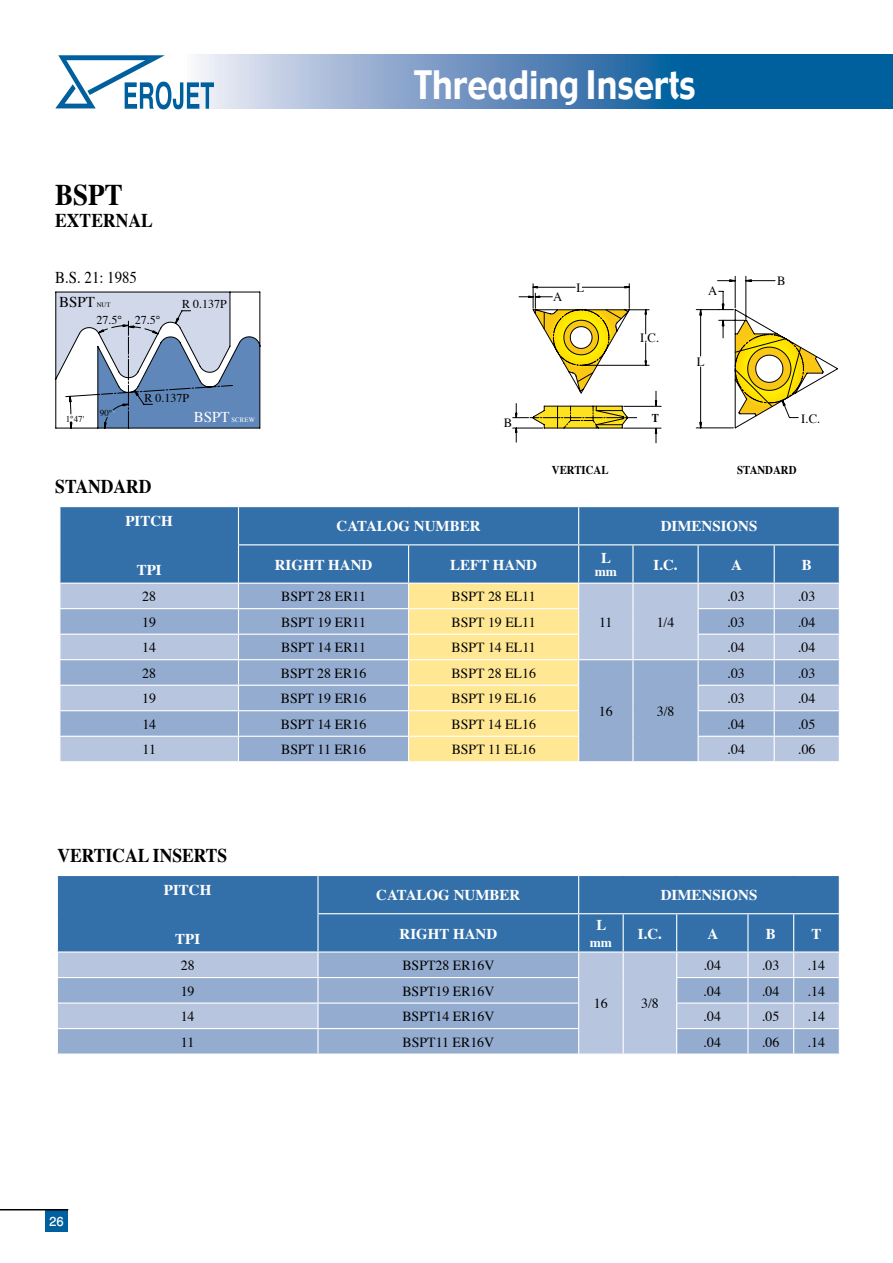
<style>
.page{position:relative;width:893px;height:1263px;background:#fff}
.page>*{position:absolute;margin:0;border:0;box-sizing:border-box;transform-origin:0 0}
.t1{font:38.25px "Gadget";color:#fff;scale:.89 1}
.t2{font:700 30px "Times";color:#000;scale:.9 1}
.t3{font:700 19.5px "Times";color:#000;scale:.9 1}
.t4{font:500 18px "Win Soft Pro";color:#fff}
.t5{font:16.5px "Times";color:#000;scale:.9 1}
.t6{font:700 15px "Times";color:#fff}
.t7{font:15px "Times";color:#000}
.t8{font:15px "Times";color:#fff}
.t9{font:13.8px "Times";color:#000}
.t10{font:700 13.5px "Times";color:#fff}
.t11{font:12.6px "Times";color:#000}
.t12{font:12px "Times";color:#000}
.t13{font:700 12px "Times";color:#000;scale:.9 1}
.t14{font:9px "Times";color:#000}
.t15{font:6.75px "Times";letter-spacing:.04em;color:#fff}
.t16{font:6.75px "Times";color:#000}
</style>
<div class="page">
<svg style="left:214px;top:55px;width:679px;height:54px;background:#5389b9"></svg>
<div style="left:45px;top:1209px;width:23px;height:22px;background:#00609e"></div>
<hr style="left:0;top:1209px;width:68px;height:1px;background:#000">
<svg style="left:55px;top:55px;width:159px;height:54px"></svg>
<div style="left:58px;top:876px;width:781px;height:75px;background:#3370a9"></div>
<div style="left:58px;top:952px;width:259px;height:25px;background:#b7c5df"></div>
<svg style="left:58px;top:978px;width:259px;height:75px;background:#a0b5d5"></svg>
<hr style="left:578px;top:876px;width:1px;height:37px;background:#fff">
<hr style="left:317px;top:876px;width:2px;height:37px;background:#fff">
<hr style="left:794px;top:913px;width:46px;height:1px;background:#fff">
<hr style="left:748px;top:913px;width:46px;height:1px;background:#fff">
<hr style="left:677px;top:913px;width:71px;height:1px;background:#fff">
<hr style="left:623px;top:913px;width:54px;height:1px;background:#fff">
<hr style="left:579px;top:913px;width:44px;height:1px;background:#fff">
<hr style="left:317px;top:913px;width:262px;height:1px;background:#fff">
<hr style="left:317px;top:914px;width:2px;height:37px;background:#fff">
<hr style="left:57px;top:1002px;width:261px;height:1px;background:#fff">
<svg style="left:318px;top:914px;width:522px;height:139px;background:#87a6cb"></svg>
<hr style="left:57px;top:1028px;width:261px;height:1px;background:#fff">
<hr style="left:317px;top:1029px;width:2px;height:24px;background:#fff">
<div style="left:60px;top:507px;width:779px;height:76px;background:#3370a9"></div>
<div style="left:60px;top:584px;width:178px;height:24px;background:#b7c5df"></div>
<svg style="left:60px;top:609px;width:178px;height:152px;background:#a6b9d8"></svg>
<hr style="left:578px;top:507px;width:1px;height:37px;background:#fff">
<hr style="left:238px;top:507px;width:1px;height:37px;background:#fff">
<hr style="left:774px;top:544px;width:66px;height:1px;background:#fff">
<hr style="left:698px;top:544px;width:76px;height:1px;background:#fff">
<hr style="left:633px;top:544px;width:65px;height:1px;background:#fff">
<hr style="left:579px;top:544px;width:54px;height:1px;background:#fff">
<hr style="left:409px;top:544px;width:170px;height:1px;background:#fff">
<hr style="left:238px;top:544px;width:171px;height:1px;background:#fff">
<hr style="left:59px;top:634px;width:179px;height:1px;background:#fff">
<hr style="left:59px;top:659px;width:179px;height:1px;background:#fff">
<hr style="left:59px;top:685px;width:179px;height:1px;background:#fff">
<hr style="left:59px;top:710px;width:179px;height:1px;background:#fff">
<hr style="left:59px;top:736px;width:179px;height:1px;background:#fff">
<svg style="left:238px;top:545px;width:602px;height:217px;background:#a6b7c1"></svg>
<hr style="left:409px;top:761px;width:170px;height:1px;background:#fff">
<hr style="left:238px;top:761px;width:171px;height:1px;background:#fff">
<svg style="left:696px;top:276px;width:142px;height:152px"></svg>
<svg style="left:512px;top:283px;width:137px;height:159px"></svg>
<svg style="left:55px;top:291px;width:205px;height:138px"></svg>
<hr style="left:624px;top:406px;width:37px;height:1px;background:#000">
<hr style="left:624px;top:428px;width:37px;height:1px;background:#000">
<svg style="left:655px;top:429px;width:2px;height:14px"></svg>
<svg style="left:655px;top:391px;width:2px;height:14px"></svg>
<h1 class="t1" style="left:414px;top:60px;width:318px">Threading Inserts</h1>
<h2 class="t2" style="left:55px;top:166px;width:77px">BSPT</h2>
<h3 class="t3" style="left:55px;top:202px;width:110px">EXTERNAL</h3>
<p class="t5" style="left:55px;top:262px;width:92px">B.S. 21: 1985</p>
<p class="t7" style="left:59px;top:288px;width:37px">BSPT</p>
<p class="t16" style="left:97px;top:298px;width:15px">NUT</p>
<p class="t12" style="left:97px;top:308px;width:27px">27.5°</p>
<p class="t12" style="left:135px;top:308px;width:27px">27.5°</p>
<p class="t12" style="left:182px;top:293px;width:46px">R 0.137P</p>
<p class="t14" style="left:66px;top:410px;width:20px">1°47'</p>
<p class="t14" style="left:100px;top:404px;width:14px">90°</p>
<p class="t12" style="left:145px;top:386px;width:46px">R 0.137P</p>
<p class="t8" style="left:194px;top:403px;width:37px">BSPT</p>
<p class="t15" style="left:231px;top:414px;width:25px">SCREW</p>
<h3 class="t3" style="left:55px;top:468px;width:108px">STANDARD</h3>
<p class="t6" style="left:125px;top:506px;width:49px">PITCH</p>
<p class="t6" style="left:137px;top:556px;width:27px">TPI</p>
<p class="t11" style="left:504px;top:411px;width:10px">B</p>
<p class="t11" style="left:553px;top:285px;width:11px">A</p>
<p class="t11" style="left:576px;top:276px;width:9px">L</p>
<p class="t11" style="left:708px;top:279px;width:11px">A</p>
<p class="t11" style="left:777px;top:269px;width:10px">B</p>
<p class="t11" style="left:640px;top:325px;width:20px">I.C.</p>
<p class="t11" style="left:697px;top:350px;width:9px">L</p>
<p class="t13" style="left:652px;top:406px;width:10px">T</p>
<p class="t11" style="left:801px;top:407px;width:20px">I.C.</p>
<p class="t13" style="left:552px;top:458px;width:64px">VERTICAL</p>
<p class="t13" style="left:737px;top:458px;width:67px">STANDARD</p>
<p class="t6" style="left:337px;top:512px;width:146px">CATALOG NUMBER</p>
<p class="t6" style="left:661px;top:512px;width:98px">DIMENSIONS</p>
<p class="t6" style="left:275px;top:550px;width:99px">RIGHT HAND</p>
<p class="t6" style="left:450px;top:550px;width:88px">LEFT HAND</p>
<p class="t6" style="left:601px;top:543px;width:11px">L</p>
<p class="t10" style="left:595px;top:559px;width:24px">mm</p>
<p class="t6" style="left:653px;top:550px;width:26px">I.C.</p>
<p class="t6" style="left:731px;top:550px;width:12px">A</p>
<p class="t6" style="left:802px;top:550px;width:12px">B</p>
<p class="t9" style="left:727px;top:584px;width:19px">.03</p>
<p class="t9" style="left:798px;top:584px;width:19px">.03</p>
<p class="t9" style="left:142px;top:584px;width:15px">28</p>
<p class="t9" style="left:281px;top:584px;width:86px">BSPT 28 ER11</p>
<p class="t9" style="left:452px;top:584px;width:86px">BSPT 28 EL11</p>
<p class="t9" style="left:142px;top:609px;width:15px">19</p>
<p class="t9" style="left:281px;top:609px;width:86px">BSPT 19 ER11</p>
<p class="t9" style="left:452px;top:609px;width:86px">BSPT 19 EL11</p>
<p class="t9" style="left:727px;top:609px;width:19px">.03</p>
<p class="t9" style="left:798px;top:609px;width:19px">.04</p>
<p class="t9" style="left:142px;top:635px;width:15px">14</p>
<p class="t9" style="left:281px;top:635px;width:86px">BSPT 14 ER11</p>
<p class="t9" style="left:452px;top:635px;width:86px">BSPT 14 EL11</p>
<p class="t9" style="left:727px;top:635px;width:19px">.04</p>
<p class="t9" style="left:798px;top:635px;width:19px">.04</p>
<p class="t9" style="left:727px;top:660px;width:19px">.03</p>
<p class="t9" style="left:798px;top:660px;width:19px">.03</p>
<p class="t9" style="left:599px;top:698px;width:15px">16</p>
<p class="t9" style="left:657px;top:698px;width:19px">3/8</p>
<p class="t9" style="left:599px;top:609px;width:15px">11</p>
<p class="t9" style="left:657px;top:609px;width:19px">1/4</p>
<p class="t9" style="left:142px;top:660px;width:15px">28</p>
<p class="t9" style="left:281px;top:660px;width:87px">BSPT 28 ER16</p>
<p class="t9" style="left:451px;top:660px;width:86px">BSPT 28 EL16</p>
<p class="t9" style="left:142px;top:686px;width:15px">19</p>
<p class="t9" style="left:281px;top:686px;width:87px">BSPT 19 ER16</p>
<p class="t9" style="left:451px;top:686px;width:86px">BSPT 19 EL16</p>
<p class="t9" style="left:728px;top:686px;width:19px">.03</p>
<p class="t9" style="left:798px;top:686px;width:19px">.04</p>
<p class="t9" style="left:142px;top:711px;width:15px">14</p>
<p class="t9" style="left:281px;top:711px;width:87px">BSPT 14 ER16</p>
<p class="t9" style="left:451px;top:711px;width:86px">BSPT 14 EL16</p>
<p class="t9" style="left:728px;top:711px;width:19px">.04</p>
<p class="t9" style="left:798px;top:711px;width:19px">.05</p>
<p class="t9" style="left:143px;top:737px;width:15px">11</p>
<p class="t9" style="left:281px;top:737px;width:86px">BSPT 11 ER16</p>
<p class="t9" style="left:452px;top:737px;width:86px">BSPT 11 EL16</p>
<p class="t9" style="left:728px;top:737px;width:19px">.04</p>
<p class="t9" style="left:798px;top:737px;width:19px">.06</p>
<h3 class="t3" style="left:57px;top:836px;width:190px">VERTICAL INSERTS</h3>
<p class="t6" style="left:164px;top:875px;width:49px">PITCH</p>
<p class="t6" style="left:175px;top:925px;width:27px">TPI</p>
<p class="t6" style="left:376px;top:881px;width:146px">CATALOG NUMBER</p>
<p class="t6" style="left:661px;top:881px;width:98px">DIMENSIONS</p>
<p class="t6" style="left:399px;top:919px;width:99px">RIGHT HAND</p>
<p class="t6" style="left:596px;top:911px;width:11px">L</p>
<p class="t10" style="left:590px;top:929px;width:24px">mm</p>
<p class="t6" style="left:638px;top:919px;width:26px">I.C.</p>
<p class="t6" style="left:707px;top:919px;width:12px">A</p>
<p class="t6" style="left:766px;top:919px;width:12px">B</p>
<p class="t6" style="left:812px;top:919px;width:12px">T</p>
<h3 class="t4" style="left:49px;top:1209px;width:16px">26</h3>
<p class="t9" style="left:181px;top:952px;width:15px">28</p>
<p class="t9" style="left:402px;top:952px;width:94px">BSPT28 ER16V</p>
<p class="t9" style="left:181px;top:978px;width:15px">19</p>
<p class="t9" style="left:402px;top:978px;width:94px">BSPT19 ER16V</p>
<p class="t9" style="left:704px;top:978px;width:19px">.04</p>
<p class="t9" style="left:762px;top:978px;width:19px">.04</p>
<p class="t9" style="left:808px;top:978px;width:19px">.14</p>
<p class="t9" style="left:181px;top:1003px;width:15px">14</p>
<p class="t9" style="left:402px;top:1003px;width:94px">BSPT14 ER16V</p>
<p class="t9" style="left:704px;top:1003px;width:19px">.04</p>
<p class="t9" style="left:762px;top:1003px;width:19px">.05</p>
<p class="t9" style="left:808px;top:1003px;width:19px">.14</p>
<p class="t9" style="left:181px;top:1029px;width:15px">11</p>
<p class="t9" style="left:403px;top:1029px;width:93px">BSPT11 ER16V</p>
<p class="t9" style="left:704px;top:1029px;width:19px">.04</p>
<p class="t9" style="left:762px;top:1029px;width:19px">.06</p>
<p class="t9" style="left:808px;top:1029px;width:19px">.14</p>
<p class="t9" style="left:704px;top:952px;width:19px">.04</p>
<p class="t9" style="left:762px;top:952px;width:19px">.03</p>
<p class="t9" style="left:808px;top:952px;width:19px">.14</p>
<p class="t9" style="left:594px;top:991px;width:15px">16</p>
<p class="t9" style="left:641px;top:991px;width:19px">3/8</p>
</div>
